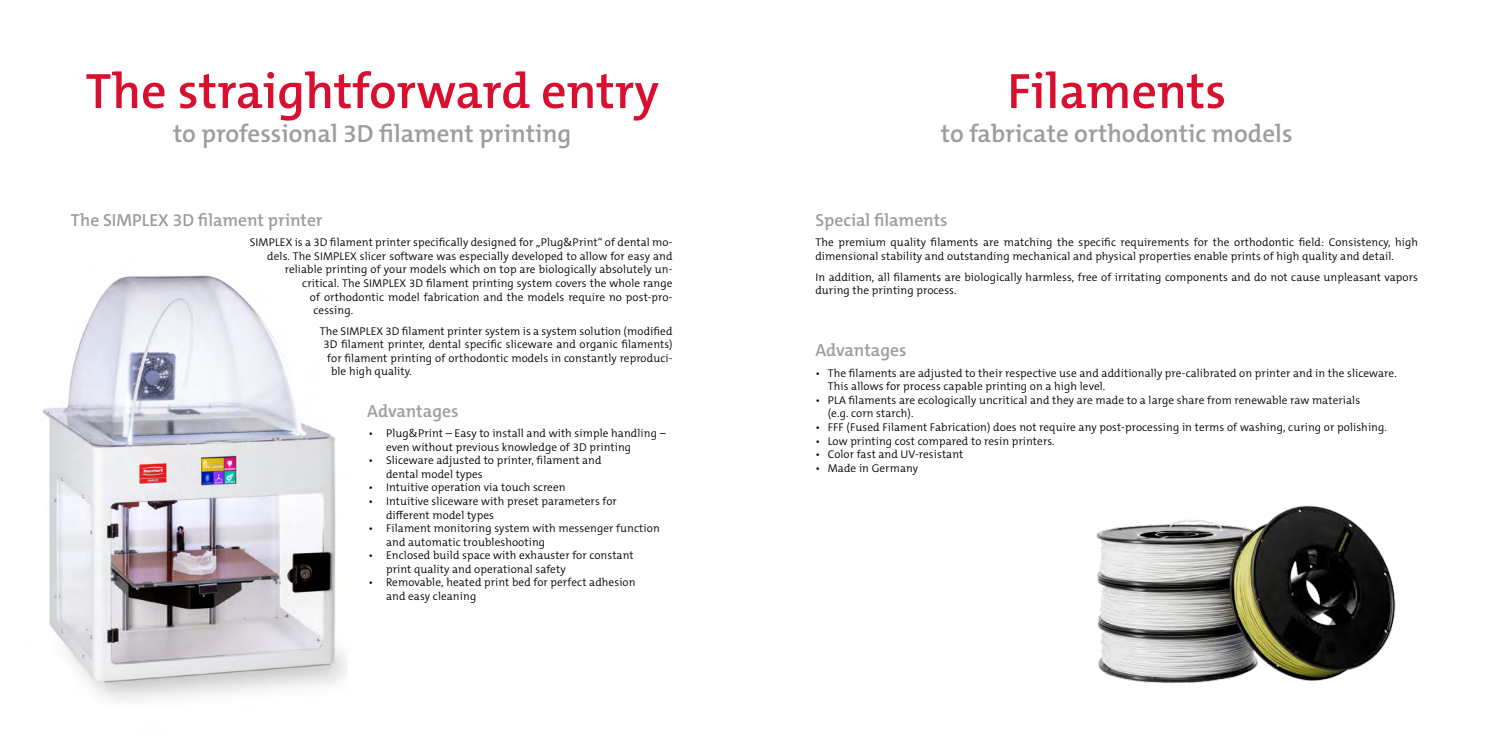
<style>
.page{position:relative;width:1489px;height:745px;background:#fff}
.page>*{position:absolute;margin:0;border:0;box-sizing:border-box;transform-origin:0 0}
.t1{font:600 50px "The Mix C5";color:#d80f2f}
.t2{font:600 25px "The Mix C5";color:#9d9d9c}
.t3{font:600 17.5px "The Mix C5";color:#9d9d9c}
.t4{font:300 11.25px/13.5px "The Mix C5";letter-spacing:.01em;color:#000}
</style>
<div class="page">
<img style="left:43px;top:275px;width:304px;height:426px">
<img style="left:1096px;top:505px;width:300px;height:178px">
<h1 class="t1" style="left:86px;top:59px;width:575px">The straightforward entry</h1>
<h2 class="t2" style="left:173px;top:117px;width:400px">to professional 3D filament printing</h2>
<h3 class="t3" style="left:71px;top:208px;width:253px">The SIMPLEX 3D filament printer</h3>
<p class="t4" style="left:250px;top:236px;width:424px">SIMPLEX is a 3D filament printer specifically designed for „Plug&amp;Print“ of dental mo-</p>
<p class="t4" style="left:267px;top:249px;width:407px">dels. The SIMPLEX slicer software was especially developed to allow for easy and</p>
<p class="t4" style="left:285px;top:263px;width:389px">reliable printing of your models which on top are biologically absolutely un-</p>
<p class="t4" style="left:302px;top:276px;width:372px">critical. The SIMPLEX 3D filament printing system covers the whole range</p>
<p class="t4" style="left:310px;top:290px;width:364px">of orthodontic model fabrication and the models require no post-pro-</p>
<p class="t4" style="left:313px;top:303px;width:41px">cessing.</p>
<p class="t4" style="left:320px;top:324px;width:354px">The SIMPLEX 3D filament printer system is a system solution (modified</p>
<p class="t4" style="left:323px;top:337px;width:350px">3D filament printer, dental specific sliceware and organic filaments)</p>
<p class="t4" style="left:327px;top:351px;width:346px">for filament printing of orthodontic models in constantly reproduci-</p>
<p class="t4" style="left:331px;top:364px;width:82px">ble high quality.</p>
<h3 class="t3" style="left:367px;top:399px;width:93px">Advantages</h3>
<p class="t4" style="left:386px;top:426px;width:281px;text-indent:-18px">• Plug&amp;Print – Easy to install and with simple handling – even without previous knowledge of 3D printing</p>
<p class="t4" style="left:386px;top:453px;width:217px;text-indent:-18px">• Sliceware adjusted to printer, filament and dental model types</p>
<p class="t4" style="left:368px;top:480px;width:198px">• Intuitive operation via touch screen</p>
<p class="t4" style="left:386px;top:494px;width:232px;text-indent:-18px">• Intuitive sliceware with preset parameters for different model types</p>
<p class="t4" style="left:386px;top:521px;width:275px;text-indent:-18px">• Filament monitoring system with messenger function and automatic troubleshooting</p>
<p class="t4" style="left:386px;top:548px;width:249px;text-indent:-18px">• Enclosed build space with exhauster for constant print quality and operational safety</p>
<p class="t4" style="left:386px;top:575px;width:251px;text-indent:-18px">• Removable, heated print bed for perfect adhesion and easy cleaning</p>
<h1 class="t1" style="left:1007px;top:59px;width:220px">Filaments</h1>
<h2 class="t2" style="left:940px;top:117px;width:353px">to fabricate orthodontic models</h2>
<h3 class="t3" style="left:815px;top:208px;width:134px">Special filaments</h3>
<p class="t4" style="left:815px;top:236px;width:604px">The premium quality filaments are matching the specific requirements for the orthodontic field: Consistency, high dimensional stability and outstanding mechanical and physical properties enable prints of high quality and detail.</p>
<p class="t4" style="left:815px;top:270px;width:604px">In addition, all filaments are biologically harmless, free of irritating components and do not cause unpleasant vapors during the printing process.</p>
<h3 class="t3" style="left:815px;top:339px;width:93px">Advantages</h3>
<p class="t4" style="left:827px;top:366px;width:570px;text-indent:-12px">• The filaments are adjusted to their respective use and additionally pre-calibrated on printer and in the sliceware.<br>This allows for process capable printing on a high level.</p>
<p class="t4" style="left:827px;top:393px;width:534px;text-indent:-12px">• PLA filaments are ecologically uncritical and they are made to a large share from renewable raw materials (e.g. corn starch).</p>
<p class="t4" style="left:815px;top:420px;width:573px">• FFF (Fused Filament Fabrication) does not require any post-processing in terms of washing, curing or polishing.</p>
<p class="t4" style="left:815px;top:434px;width:241px">• Low printing cost compared to resin printers.</p>
<p class="t4" style="left:815px;top:447px;width:149px">• Color fast and UV-resistant</p>
<p class="t4" style="left:815px;top:461px;width:104px">• Made in Germany</p>
</div>
